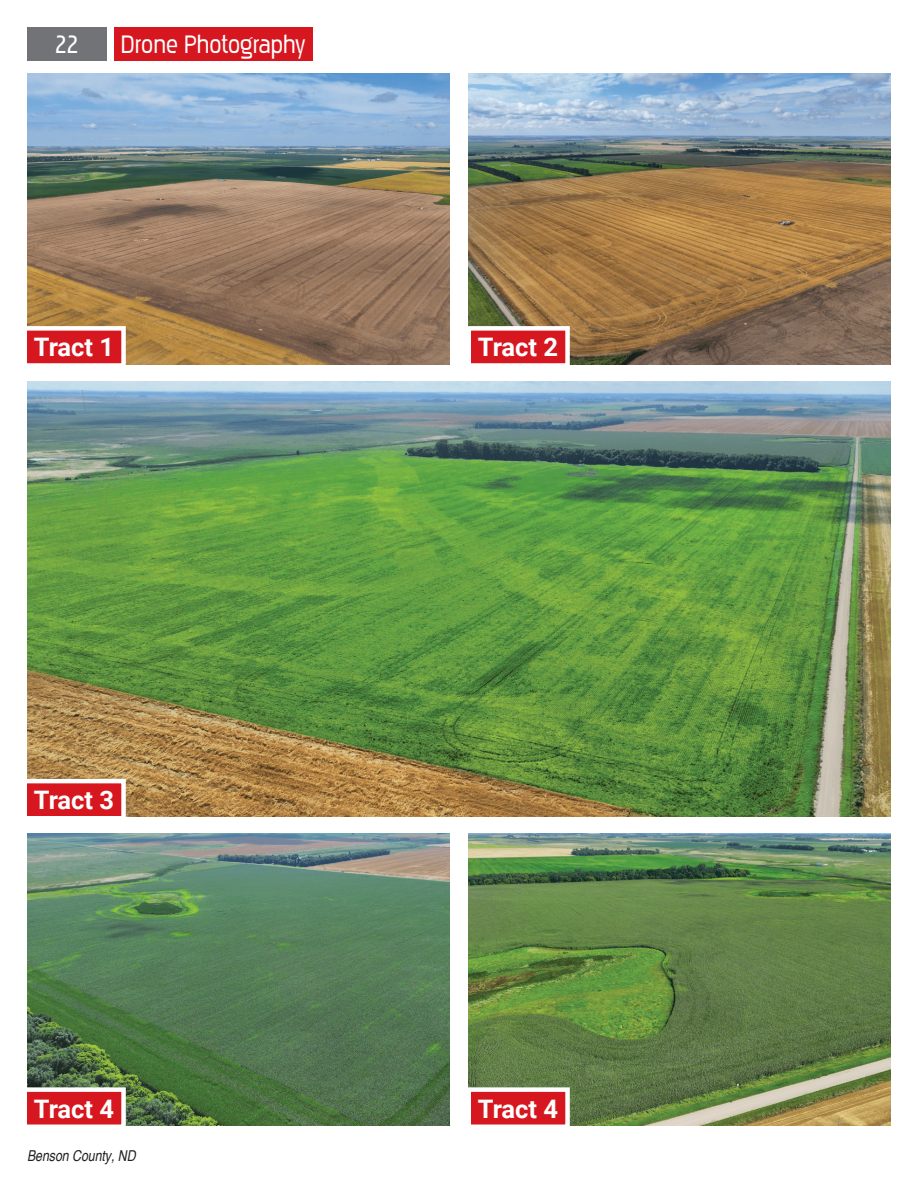
<style>
.page{position:relative;width:918px;height:1188px;background:#fff}
.page>*{position:absolute;margin:0;border:0;box-sizing:border-box;transform-origin:0 0}
.t1{font:700 25.5px "Roboto";letter-spacing:-.005em;color:#fff}
.t2{font:25.5px "Pakenham Rg";color:#fff}
.t3{font:italic condensed 15px "Helvetica LT Pro";color:#231f20}
</style>
<div class="page">
<div style="left:27px;top:27px;width:79px;height:33px;background:#727376"></div>
<div style="left:114px;top:27px;width:199px;height:33px;background:#d7171f"></div>
<img style="left:27px;top:382px;width:864px;height:435px">
<img style="left:27px;top:73px;width:422px;height:292px">
<img style="left:27px;top:834px;width:422px;height:291px">
<img style="left:469px;top:73px;width:422px;height:292px">
<img style="left:469px;top:834px;width:422px;height:291px">
<div style="left:25px;top:328px;width:99px;height:37px;background:#d7171f"></div>
<div style="left:22px;top:326px;width:104px;height:42px;border:4px solid #fff"></div>
<div style="left:25px;top:1090px;width:99px;height:37px;background:#d7171f"></div>
<div style="left:22px;top:1087px;width:104px;height:42px;border:4px solid #fff"></div>
<div style="left:25px;top:781px;width:99px;height:37px;background:#d7171f"></div>
<div style="left:22px;top:779px;width:104px;height:41px;border:4px solid #fff"></div>
<div style="left:469px;top:328px;width:99px;height:37px;background:#d7171f"></div>
<div style="left:466px;top:326px;width:104px;height:42px;border:4px solid #fff"></div>
<div style="left:469px;top:1090px;width:99px;height:37px;background:#d7171f"></div>
<div style="left:466px;top:1087px;width:104px;height:42px;border:4px solid #fff"></div>
<p class="t2" style="left:55px;top:29px;width:25px">22</p>
<p class="t2" style="left:121px;top:29px;width:186px">Drone Photography</p>
<p class="t1" style="left:34px;top:330px;width:82px">Tract 1</p>
<p class="t1" style="left:478px;top:330px;width:82px">Tract 2</p>
<p class="t1" style="left:34px;top:782px;width:82px">Tract 3</p>
<p class="t1" style="left:34px;top:1091px;width:82px">Tract 4</p>
<p class="t3" style="left:27px;top:1147px;width:110px">Benson County, ND</p>
<p class="t1" style="left:478px;top:1091px;width:82px">Tract 4</p>
</div>
